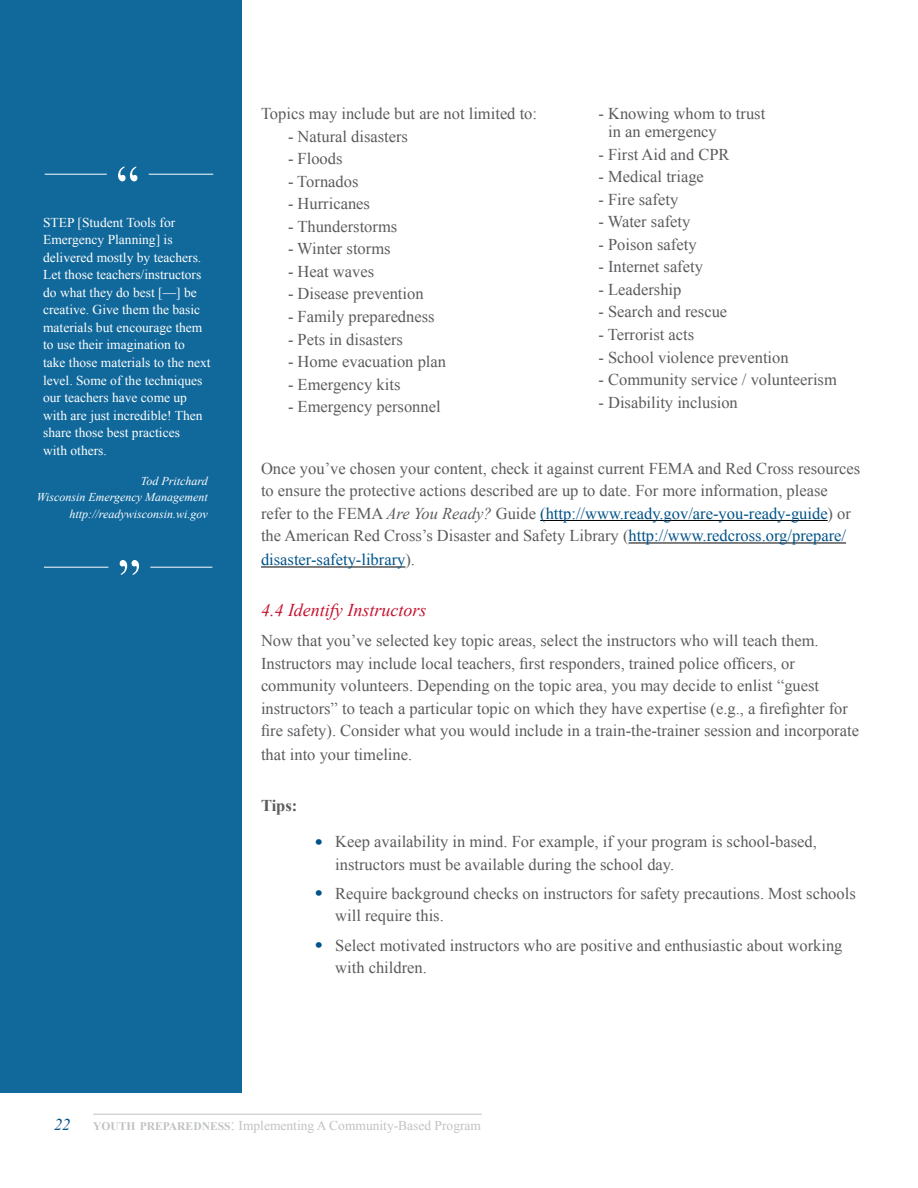
<style>
.page{position:relative;width:918px;height:1188px;background:#fff}
.page>*{position:absolute;margin:0;border:0;box-sizing:border-box;transform-origin:0 0}
.t1{font:italic 18px "Times New Roman";color:#c41230}
.t2{font:16.5px/22.5px "Times New Roman";color:#5a5b5d}
.t3{font:16.5px "Times New Roman";color:#005288}
.t4{font:700 16.5px "Times New Roman";color:#5a5b5d}
.t5{font:italic 16.5px "Times New Roman";color:#005288}
.t6{font:13.5px/17.5px "Times New Roman";color:#fff}
.t7{font:13.5px "Times New Roman";color:#c0c2c4}
.t8{font:italic 12px/16.5px "Times New Roman";color:#fff;text-align:right}
.s1{font-style:italic}
.s2{color:#005288}
.s3{color:#5a5b5d}
.s4{font-weight:700;font-size:21px;color:#005288}
.s5{font-weight:700;font-size:11.55px}
.s6{font-size:16.5px}
</style>
<div class="page">
<div style="left:0;top:0;width:242px;height:1092px;background:#10689b"></div>
<hr style="left:93px;top:1114px;width:389px;height:1px;background:#c0c2c4">
<hr style="left:540px;top:520px;width:288px;height:1px;background:#000">
<hr style="left:628px;top:543px;width:218px;height:1px;background:#000">
<hr style="left:261px;top:567px;width:144px;height:1px;background:#000">
<hr style="left:45px;top:174px;width:62px;height:1px;background:#fff">
<hr style="left:149px;top:174px;width:64px;height:1px;background:#fff">
<hr style="left:150px;top:567px;width:62px;height:1px;background:#fff">
<hr style="left:44px;top:567px;width:64px;height:1px;background:#fff">
<svg style="left:118px;top:166px;width:19px;height:15px"></svg>
<svg style="left:120px;top:560px;width:19px;height:15px"></svg>
<p class="t2" style="left:261px;top:102px;width:278px">Topics may include but are not limited to:</p>
<p class="t2" style="left:608px;top:105px;width:159px;line-height:18px;text-indent:-10px">- Knowing whom to trust in an emergency</p>
<p class="t2" style="left:288px;top:125px;width:122px">- Natural disasters</p>
<p class="t6" style="left:43px;top:213px;width:169px">STEP [Student Tools for<br>Emergency Planning] is delivered mostly by teachers.<br>Let those teachers/instructors do what they do best [—] be creative. Give them the basic materials but encourage them to use their imagination to take those materials to the next level. Some of the techniques our teachers have come up with are just incredible! Then share those best practices<br>with others.</p>
<p class="t8" style="left:37px;top:472px;width:172px">Tod Pritchard<br>Wisconsin Emergency Management http://readywisconsin.wi.gov</p>
<p class="t2" style="left:288px;top:147px;width:56px">- Floods</p>
<p class="t2" style="left:599px;top:143px;width:133px">- First Aid and CPR</p>
<p class="t2" style="left:288px;top:170px;width:72px">- Tornados</p>
<p class="t2" style="left:599px;top:165px;width:107px">- Medical triage</p>
<p class="t2" style="left:288px;top:192px;width:84px">- Hurricanes</p>
<p class="t2" style="left:599px;top:188px;width:81px">- Fire safety</p>
<p class="t2" style="left:288px;top:215px;width:111px">- Thunderstorms</p>
<p class="t2" style="left:599px;top:210px;width:93px">- Water safety</p>
<p class="t2" style="left:288px;top:237px;width:104px">- Winter storms</p>
<p class="t2" style="left:599px;top:233px;width:100px">- Poison safety</p>
<p class="t2" style="left:288px;top:260px;width:88px">- Heat waves</p>
<p class="t2" style="left:599px;top:255px;width:106px">- Internet safety</p>
<p class="t2" style="left:288px;top:282px;width:137px">- Disease prevention</p>
<p class="t2" style="left:599px;top:278px;width:84px">- Leadership</p>
<p class="t2" style="left:288px;top:305px;width:148px">- Family preparedness</p>
<p class="t2" style="left:599px;top:300px;width:130px">- Search and rescue</p>
<p class="t2" style="left:288px;top:327px;width:117px">- Pets in disasters</p>
<p class="t2" style="left:599px;top:323px;width:97px">- Terrorist acts</p>
<p class="t2" style="left:288px;top:350px;width:160px">- Home evacuation plan</p>
<p class="t2" style="left:599px;top:345px;width:192px">- School violence prevention</p>
<p class="t2" style="left:288px;top:372px;width:114px">- Emergency kits</p>
<p class="t2" style="left:599px;top:368px;width:240px">- Community service / volunteerism</p>
<p class="t2" style="left:288px;top:395px;width:154px">- Emergency personnel</p>
<p class="t2" style="left:599px;top:390px;width:141px">- Disability inclusion</p>
<p class="t2" style="left:261px;top:457px;width:601px">Once you’ve chosen your content, check it against current FEMA and Red Cross resources to ensure the protective actions described are up to date. For more information, please refer to the FEMA <span class="s1">Are You Ready?</span> Guide <span class="s2">(http://www.ready.gov/are-you-ready-guide</span>) or the American Red Cross’s Disaster and Safety Library (<span class="s2">http://www.redcross.org/prepare/</span></p>
<p class="t3" style="left:261px;top:549px;width:156px">disaster-safety-library<span class="s3">).</span></p>
<h3 class="t1" style="left:261px;top:598px;width:167px">4.4 Identify Instructors</h3>
<p class="t2" style="left:261px;top:629px;width:559px">Now that you’ve selected key topic areas, select the instructors who will teach them.</p>
<p class="t2" style="left:261px;top:652px;width:535px">Instructors may include local teachers, first responders, trained police officers, or</p>
<p class="t2" style="left:261px;top:674px;width:560px">community volunteers. Depending on the topic area, you may decide to enlist “guest</p>
<p class="t2" style="left:261px;top:697px;width:600px">instructors” to teach a particular topic on which they have expertise (e.g., a firefighter for fire safety). Consider what you would include in a train-the-trainer session and incorporate</p>
<p class="t2" style="left:261px;top:743px;width:153px">that into your timeline.</p>
<p class="t4" style="left:261px;top:794px;width:38px">Tips:</p>
<p class="t2" style="left:335px;top:830px;width:483px;text-indent:-20px"><span class="s4">•</span> Keep availability in mind. For example, if your program is school-based, instructors must be available during the school day.</p>
<p class="t2" style="left:335px;top:882px;width:522px;text-indent:-20px"><span class="s4">•</span> Require background checks on instructors for safety precautions. Most schools will require this.</p>
<p class="t2" style="left:335px;top:934px;width:509px;text-indent:-20px"><span class="s4">•</span> Select motivated instructors who are positive and enthusiastic about working with children.</p>
<p class="t5" style="left:54px;top:1113px;width:18px">22</p>
<p class="t7" style="left:93px;top:1116px;width:389px"><span class="s5">YOUTH PREPAREDNESS</span><span class="s6">:</span> Implementing A Community-Based Program</p>
</div>
